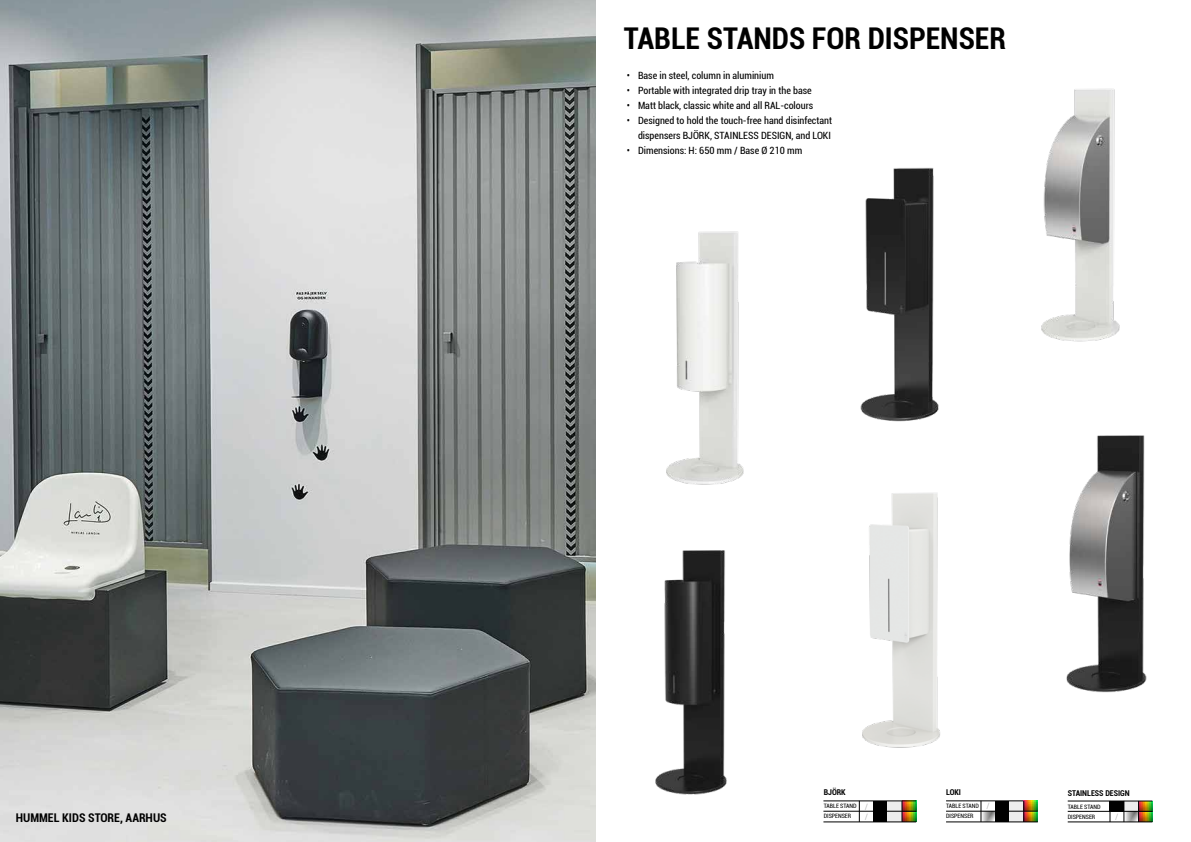
<style>
.page{position:relative;width:1191px;height:842px;background:#fff}
.page>*{position:absolute;margin:0;border:0;box-sizing:border-box;transform-origin:0 0}
.t1{font:700 condensed 30px "Roboto";color:#000}
.t2{font:700 condensed 12px "Roboto";color:#000}
.t3{font:condensed 10px/15px "Roboto";color:#000;text-align:right}
.t4{font:9px/10px "Times New Roman";color:#878787}
.t5{font:700 condensed 8px "Roboto";color:#000}
.t6{font:condensed 6px/10px "Roboto";color:#000}
</style>
<div class="page">
<img style="left:0;top:0;width:595px;height:842px">
<img style="left:666px;top:231px;width:78px;height:254px">
<img style="left:1041px;top:88px;width:79px;height:254px">
<img style="left:860px;top:167px;width:79px;height:255px">
<img style="left:862px;top:493px;width:78px;height:255px">
<img style="left:655px;top:550px;width:72px;height:245px">
<img style="left:1066px;top:435px;width:81px;height:258px">
<div style="left:873px;top:801px;width:14px;height:10px;background:#000"></div>
<div style="left:873px;top:811px;width:14px;height:11px;background:#000"></div>
<div style="left:887px;top:801px;width:15px;height:10px;background:#ededed"></div>
<div style="left:887px;top:811px;width:15px;height:11px;background:#ededed"></div>
<img style="left:902px;top:812px;width:14px;height:10px">
<svg style="left:902px;top:802px;width:14px;height:9px"></svg>
<hr style="left:823px;top:801px;width:93px;height:1px;background:#000">
<hr style="left:823px;top:811px;width:93px;height:1px;background:#000">
<hr style="left:823px;top:822px;width:93px;height:1px;background:#000">
<svg style="left:859px;top:801px;width:1px;height:21px"></svg>
<svg style="left:901px;top:801px;width:1px;height:21px"></svg>
<div style="left:995px;top:801px;width:14px;height:10px;background:#000"></div>
<div style="left:1009px;top:801px;width:14px;height:10px;background:#ededed"></div>
<svg style="left:981px;top:812px;width:14px;height:10px"></svg>
<hr style="left:946px;top:801px;width:91px;height:1px;background:#000">
<img style="left:1024px;top:801px;width:13px;height:10px">
<div style="left:995px;top:811px;width:14px;height:11px;background:#000"></div>
<div style="left:1009px;top:811px;width:14px;height:11px;background:#ededed"></div>
<svg style="left:1024px;top:812px;width:13px;height:10px"></svg>
<hr style="left:946px;top:811px;width:91px;height:1px;background:#000">
<hr style="left:946px;top:822px;width:91px;height:1px;background:#000">
<svg style="left:980px;top:801px;width:1px;height:21px"></svg>
<svg style="left:1023px;top:801px;width:1px;height:21px"></svg>
<div style="left:1109px;top:801px;width:15px;height:10px;background:#000"></div>
<div style="left:1124px;top:801px;width:14px;height:10px;background:#ededed"></div>
<img style="left:1139px;top:812px;width:13px;height:10px">
<svg style="left:1139px;top:802px;width:13px;height:9px"></svg>
<svg style="left:1124px;top:812px;width:14px;height:10px"></svg>
<hr style="left:1067px;top:801px;width:85px;height:1px;background:#000">
<hr style="left:1067px;top:811px;width:85px;height:1px;background:#000">
<hr style="left:1067px;top:822px;width:85px;height:1px;background:#000">
<svg style="left:1138px;top:802px;width:1px;height:20px"></svg>
<p class="t2" style="left:16px;top:809px;width:152px">HUMMEL KIDS STORE, AARHUS</p>
<h1 class="t1" style="left:624px;top:17px;width:384px">TABLE STANDS FOR DISPENSER</h1>
<p class="t3" style="left:626px;top:67px;width:149px">• Base in steel, column in aluminium</p>
<p class="t3" style="left:626px;top:82px;width:186px">• Portable with integrated drip tray in the base</p>
<p class="t3" style="left:626px;top:97px;width:188px">• Matt black, classic white and all RAL-colours</p>
<p class="t3" style="left:626px;top:112px;width:207px">• Designed to hold the touch-free hand disinfectant dispensers BJÖRK, STAINLESS DESIGN, and LOKI</p>
<p class="t3" style="left:626px;top:142px;width:177px">• Dimensions: H: 650 mm / Base Ø 210 mm</p>
<p class="t5" style="left:823px;top:787px;width:24px">BJÖRK</p>
<p class="t6" style="left:823px;top:801px;width:35px">TABLE STAND<br>DISPENSER</p>
<p class="t4" style="left:865px;top:801px;width:4px">/ /</p>
<p class="t5" style="left:946px;top:787px;width:17px">LOKI</p>
<p class="t6" style="left:946px;top:801px;width:35px">TABLE STAND<br>DISPENSER</p>
<p class="t4" style="left:986px;top:800px;width:4px">/</p>
<p class="t5" style="left:1067px;top:787px;width:64px">STAINLESS DESIGN</p>
<p class="t6" style="left:1067px;top:801px;width:35px">TABLE STAND<br>DISPENSER</p>
<p class="t4" style="left:1115px;top:811px;width:4px">/</p>
</div>
